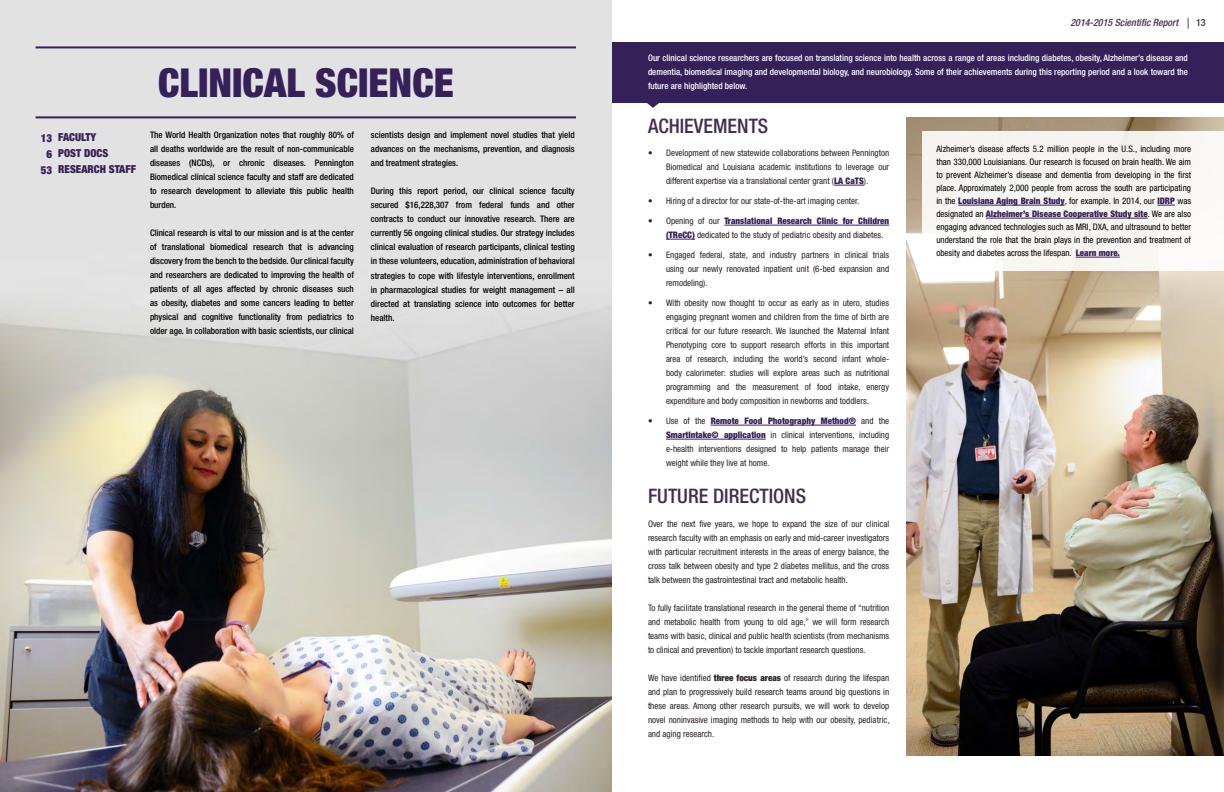
<style>
.page{position:relative;width:1224px;height:792px;background:#fff}
.page>*{position:absolute;margin:0;border:0;box-sizing:border-box;transform-origin:0 0}
.t1{font:900 condensed 40px "Helvetica Neue LT Std";color:#362059}
.t2{font:500 condensed 20px "Helvetica Neue LT Std";color:#422e53}
.t3{font:900 condensed 11px/16px "Helvetica Neue LT Std";color:#362059}
.t4{font:italic 500 condensed 10px "Helvetica Neue LT Std";color:#422e53}
.t5{font:condensed 9px/14px "Helvetica Neue LT Std";color:#28211f;text-align:justify}
.t6{font:500 condensed 9px/14px "Helvetica Neue LT Std";color:#000;text-align:justify}
.t7{font:condensed 9px/13px "Helvetica Neue LT Std";color:#000;text-align:justify}
.t8{font:500 condensed 9px/14px "Helvetica Neue LT Std";color:#fff;text-align:justify}
.s1{font-style:normal}
.s2{font-weight:900;color:#362059}
.s3{font-weight:900}
</style>
<div class="page">
<svg style="left:647px;top:103px;width:12px;height:5px"></svg>
<div style="left:612px;top:42px;width:612px;height:61px;background:#362059"></div>
<img style="left:0;top:0;width:612px;height:792px">
<hr style="left:36px;top:46px;width:540px;height:2px;background:#362059">
<hr style="left:36px;top:116px;width:540px;height:2px;background:#362059">
<hr style="left:834px;top:185px;width:30px;height:1px;background:#362059">
<hr style="left:724px;top:225px;width:165px;height:1px;background:#362059">
<svg style="left:666px;top:239px;width:29px;height:1px"></svg>
<hr style="left:711px;top:425px;width:145px;height:1px;background:#362059">
<hr style="left:666px;top:439px;width:100px;height:1px;background:#362059">
<img style="left:906px;top:118px;width:318px;height:638px">
<div style="left:923px;top:131px;width:301px;height:140px;background:#f7f5f2"></div>
<hr style="left:958px;top:205px;width:107px;height:1px;background:#362059">
<svg style="left:1157px;top:205px;width:18px;height:1px"></svg>
<hr style="left:986px;top:218px;width:162px;height:1px;background:#362059">
<hr style="left:1076px;top:257px;width:44px;height:1px;background:#362059">
<p class="t3" style="left:58px;top:129px;width:79px">FACULTY<br>POST DOCS<br>RESEARCH STAFF</p>
<p class="t3" style="left:41px;top:130px;width:13px;text-align:center">13<br>6<br>53</p>
<h1 class="t1" style="left:158px;top:58px;width:297px">CLINICAL SCIENCE</h1>
<p class="t6" style="left:150px;top:128px;width:205px">The World Health Organization notes that roughly 80% of all deaths worldwide are the result of non-communicable diseases (NCDs), or chronic diseases. Pennington Biomedical clinical science faculty and staff are dedicated to research development to alleviate this public health burden.</p>
<p class="t6" style="left:150px;top:226px;width:205px">Clinical research is vital to our mission and is at the center of translational biomedical research that is advancing discovery from the bench to the bedside. Our clinical faculty and researchers are dedicated to improving the health of patients of all ages affected by chronic diseases such as obesity, diabetes and some cancers leading to better physical and cognitive functionality from pediatrics to older age. In collaboration with basic scientists, our clinical</p>
<p class="t6" style="left:371px;top:128px;width:205px">scientists design and implement novel studies that yield advances on the mechanisms, prevention, and diagnosis and treatment strategies.</p>
<p class="t6" style="left:371px;top:184px;width:205px">During this report period, our clinical science faculty secured $16,228,307 from federal funds and other contracts to conduct our innovative research. There are currently 56 ongoing clinical studies. Our strategy includes clinical evaluation of research participants, clinical testing in these volunteers, education, administration of behavioral strategies to cope with lifestyle interventions, enrollment in pharmacological studies for weight management – all directed at translating science into outcomes for better health.</p>
<p class="t4" style="left:1070px;top:16px;width:137px">2014-2015 Scientific Report | <span class="s1">13</span></p>
<p class="t8" style="left:648px;top:51px;width:542px">Our clinical science researchers are focused on translating science into health across a range of areas including diabetes, obesity, Alzheimer’s disease and dementia, biomedical imaging and developmental biology, and neurobiology. Some of their achievements during this reporting period and a look toward the future are highlighted below.</p>
<h2 class="t2" style="left:648px;top:114px;width:122px">ACHIEVEMENTS</h2>
<p class="t5" style="left:666px;top:146px;width:225px;text-indent:-18px">• Development of new statewide collaborations between Pennington Biomedical and Louisiana academic institutions to leverage our different expertise via a translational center grant (<span class="s2">LA CaTS</span>).</p>
<p class="t5" style="left:648px;top:194px;width:213px">• Hiring of a director for our state-of-the-art imaging center.</p>
<p class="t5" style="left:666px;top:214px;width:225px;text-indent:-18px">• Opening of our <span class="s2">Translational Research Clinic for Children (TReCC)</span> dedicated to the study of pediatric obesity and diabetes.</p>
<p class="t5" style="left:666px;top:248px;width:225px;text-indent:-18px">• Engaged federal, state, and industry partners in clinical trials using our newly renovated inpatient unit (6-bed expansion and remodeling).</p>
<p class="t5" style="left:666px;top:296px;width:225px;text-indent:-18px">• With obesity now thought to occur as early as in utero, studies engaging pregnant women and children from the time of birth are critical for our future research. We launched the Maternal Infant Phenotyping core to support research efforts in this important area of research, including the world’s second infant whole&shy;body calorimeter: studies will explore areas such as nutritional programming and the measurement of food intake, energy expenditure and body composition in newborns and toddlers.</p>
<p class="t5" style="left:666px;top:414px;width:225px;text-indent:-18px">• Use of the <span class="s2">Remote Food Photography Method®</span> and the <span class="s2">SmartIntake© application</span> in clinical interventions, including e-health interventions designed to help patients manage their weight while they live at home.</p>
<h2 class="t2" style="left:648px;top:484px;width:160px">FUTURE DIRECTIONS</h2>
<p class="t5" style="left:648px;top:517px;width:243px">Over the next five years, we hope to expand the size of our clinical research faculty with an emphasis on early and mid-career investigators with particular recruitment interests in the areas of energy balance, the cross talk between obesity and type 2 diabetes mellitus, and the cross talk between the gastrointestinal tract and metabolic health.</p>
<p class="t5" style="left:648px;top:601px;width:243px">To fully facilitate translational research in the general theme of “nutrition and metabolic health from young to old age,” we will form research teams with basic, clinical and public health scientists (from mechanisms to clinical and prevention) to tackle important research questions.</p>
<p class="t5" style="left:648px;top:671px;width:243px">We have identified <span class="s3">three focus areas</span> of research during the lifespan and plan to progressively build research teams around big questions in these areas. Among other research pursuits, we will work to develop novel noninvasive imaging methods to help with our obesity, pediatric, and aging research.</p>
<p class="t7" style="left:936px;top:142px;width:256px">Alzheimer’s disease affects 5.2 million people in the U.S., including more than 330,000 Louisianians. Our research is focused on brain health. We aim to prevent Alzheimer’s disease and dementia from developing in the first place. Approximately 2,000 people from across the south are participating in the <span class="s2">Louisiana Aging Brain Study</span>, for example. In 2014, our <span class="s2">IDRP</span> was designated an <span class="s2">Alzheimer’s Disease Cooperative Study site</span>. We are also engaging advanced technologies such as MRI, DXA, and ultrasound to better understand the role that the brain plays in the prevention and treatment of obesity and diabetes across the lifespan. <span class="s2">Learn more.</span></p>
</div>
